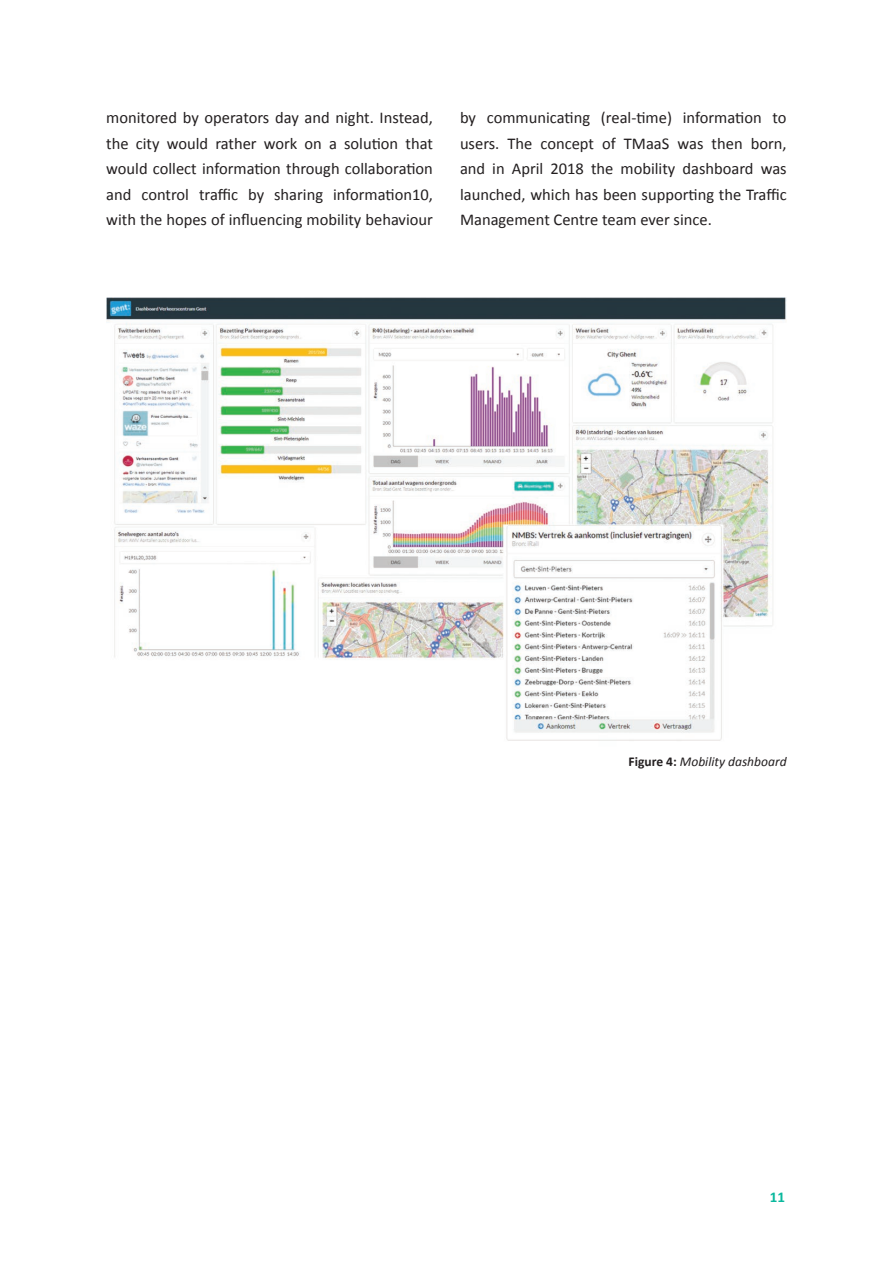
<style>
.page{position:relative;width:893px;height:1263px;background:#fff}
.page>*{position:absolute;margin:0;border:0;box-sizing:border-box;transform-origin:0 0}
.Para{font:16.5px/25.5px "Calibri";color:#231f20;text-align:justify}
.t1{font:700 15px "Calibri";color:#09b89d}
.TableFigureCaption{font:italic 13.5px "Calibri";color:#231f20}
.s1{font-weight:700;font-style:normal}
</style>
<div class="page">
<img style="left:107px;top:297px;width:680px;height:444px">
<p class="Para" style="left:106px;top:105px;width:328px">monitored by operators day and night. Instead, the city would rather work on a solution that would collect information through collaboration and control traffic by sharing information10, with the hopes of influencing mobility behaviour</p>
<p class="Para" style="left:460px;top:105px;width:328px">by communicating (real-time) information to users. The concept of TMaaS was then born, and in April 2018 the mobility dashboard was launched, which has been supporting the Traffic Management Centre team ever since.</p>
<p class="TableFigureCaption" style="left:629px;top:753px;width:160px"><span class="s1">Figure 4:</span> Mobility dashboard</p>
<p class="t1" style="left:770px;top:1187px;width:17px">11</p>
</div>
